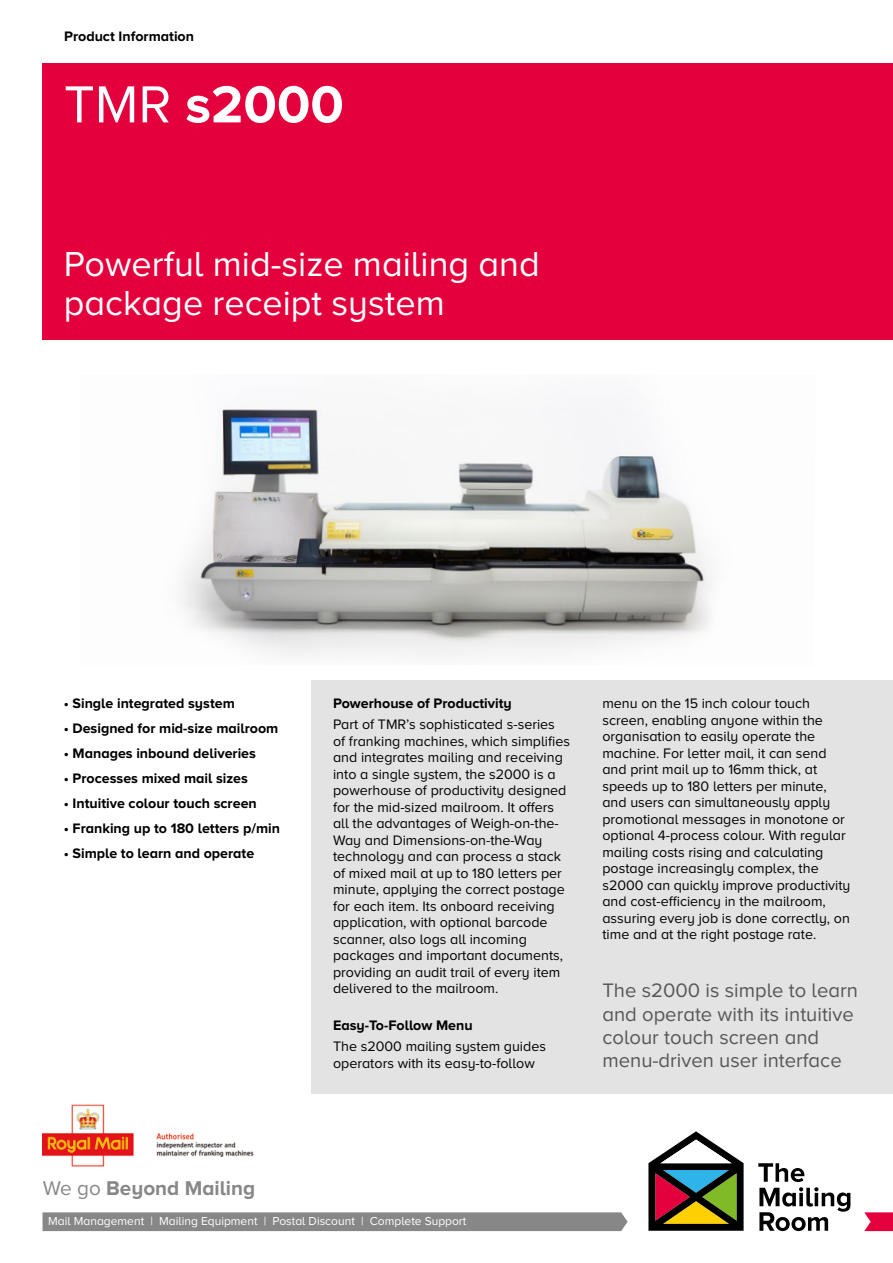
<style>
.page{position:relative;width:893px;height:1263px;background:#fff}
.page>*{position:absolute;margin:0;border:0;box-sizing:border-box;transform-origin:0 0}
.t1{font:700 54px "Proxima Nova A";color:#fff}
.t2{font:36px/39px "Proxima Nova A";color:#fff}
.t3{font:700 20.7px "Proxima Nova A";color:#878787}
.t4{font:20.25px/23.2px "Proxima Nova A";color:#575756}
.t5{font:14.25px/16.5px "Proxima Nova A";color:#000}
.t6{font:700 14.25px "Proxima Nova A";color:#000}
.t7{font:12px "Proxima Nova A";color:#fff}
.s1{font-weight:400}
</style>
<div class="page">
<div style="left:43px;top:1212px;width:585px;height:19px;background:#878787"></div>
<div style="left:43px;top:64px;width:850px;height:276px;background:#e4003c"></div>
<div style="left:312px;top:680px;width:581px;height:414px;background:#e3e3e3"></div>
<img style="left:43px;top:1104px;width:211px;height:63px">
<svg style="left:758px;top:1163px;width:92px;height:68px"></svg>
<svg style="left:648px;top:1131px;width:96px;height:100px"></svg>
<svg style="left:864px;top:1212px;width:29px;height:19px"></svg>
<img style="left:182px;top:408px;width:528px;height:247px">
<p class="t6" style="left:64px;top:28px;width:131px">Product Information</p>
<h1 class="t1" style="left:64px;top:74px;width:281px"><span class="s1">TMR</span> s2000</h1>
<h2 class="t2" style="left:64px;top:244px;width:477px">Powerful mid-size mailing and package receipt system</h2>
<p class="t6" style="left:64px;top:695px;width:173px">• Single integrated system</p>
<p class="t6" style="left:64px;top:720px;width:216px">• Designed for mid-size mailroom</p>
<p class="t6" style="left:64px;top:745px;width:194px">• Manages inbound deliveries</p>
<p class="t6" style="left:64px;top:770px;width:186px">• Processes mixed mail sizes</p>
<p class="t6" style="left:64px;top:795px;width:195px">• Intuitive colour touch screen</p>
<p class="t6" style="left:64px;top:820px;width:218px">• Franking up to 180 letters p/min</p>
<p class="t6" style="left:64px;top:845px;width:192px">• Simple to learn and operate</p>
<p class="t6" style="left:333px;top:695px;width:180px">Powerhouse of Productivity</p>
<p class="t5" style="left:333px;top:716px;width:238px">Part of TMR’s sophisticated s-series of franking machines, which simplifies and integrates mailing and receiving into a single system, the s2000 is a powerhouse of productivity designed for the mid-sized mailroom. It offers all the advantages of Weigh-on-the-Way and Dimensions-on-the-Way technology and can process a stack of mixed mail at up to 180 letters per minute, applying the correct postage for each item. Its onboard receiving application, with optional barcode scanner, also logs all incoming packages and important documents, providing an audit trail of every item delivered to the mailroom.</p>
<p class="t6" style="left:333px;top:1017px;width:141px">Easy-To-Follow Menu</p>
<p class="t5" style="left:333px;top:1038px;width:214px">The s2000 mailing system guides operators with its easy-to-follow</p>
<p class="t5" style="left:602px;top:695px;width:250px">menu on the 15 inch colour touch screen, enabling anyone within the organisation to easily operate the machine. For letter mail, it can send and print mail up to 16mm thick, at speeds up to 180 letters per minute, and users can simultaneously apply promotional messages in monotone or optional 4-process colour. With regular mailing costs rising and calculating postage increasingly complex, the s2000 can quickly improve productivity and cost-efficiency in the mailroom, assuring every job is done correctly, on time and at the right postage rate.</p>
<h3 class="t4" style="left:602px;top:979px;width:257px">The s2000 is simple to learn and operate with its intuitive colour touch screen and menu-driven user interface</h3>
<h3 class="t3" style="left:43px;top:1177px;width:214px"><span class="s1">We go</span> Beyond Mailing</h3>
<p class="t7" style="left:48px;top:1214px;width:420px">Mail Management | Mailing Equipment | Postal Discount | Complete Support</p>
</div>
